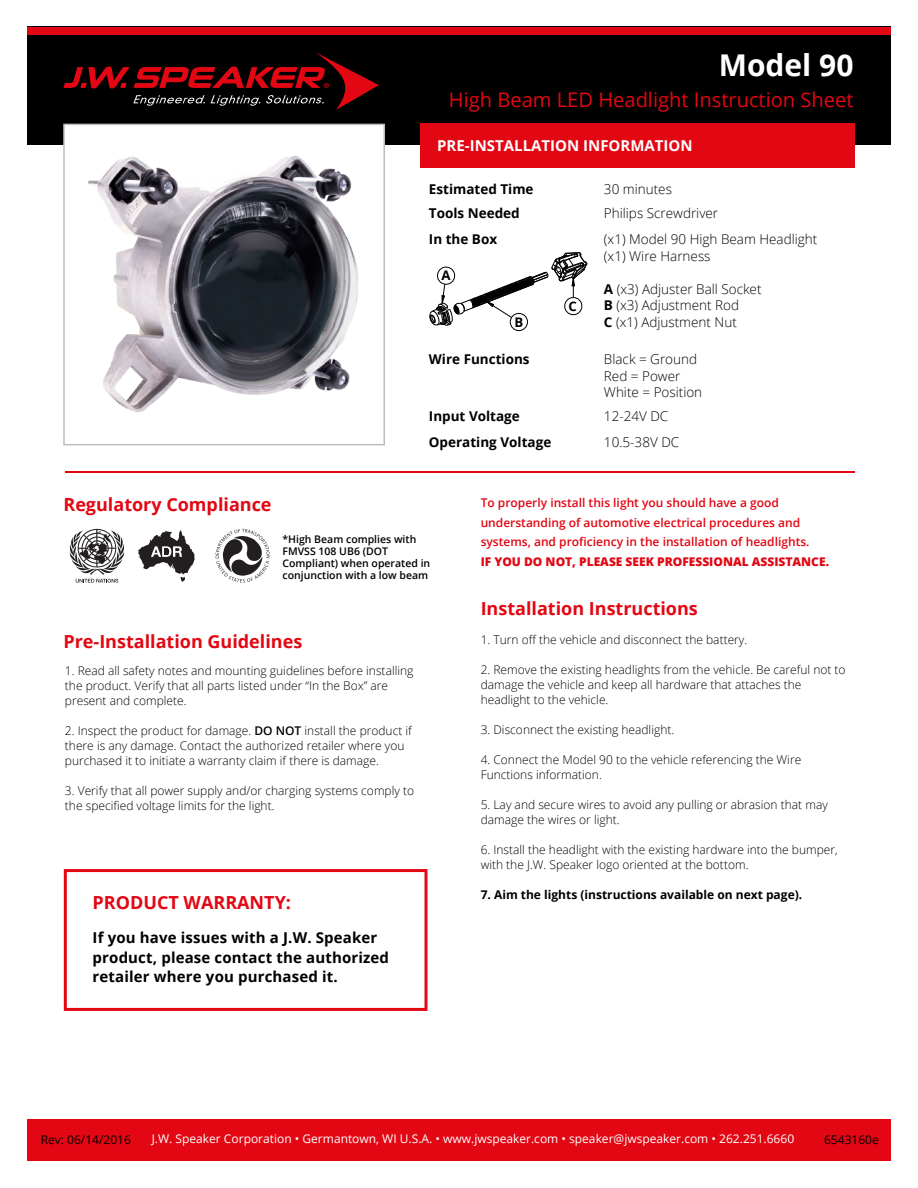
<style>
.page{position:relative;width:918px;height:1188px;background:#fff}
.page>*{position:absolute;margin:0;border:0;box-sizing:border-box;transform-origin:0 0}
.t1{font:700 30px "Open Sans";color:#fff}
.t2{font:20.1px "Open Sans";color:#e30613}
.t3{font:700 18px "Open Sans";color:#e30613}
.t4{font:700 15px/19.5px "Open Sans";letter-spacing:.01em;color:#000}
.t5{font:700 15px "Open Sans";color:#fff}
.t6{font:300 13.5px/16.5px "Open Sans";color:#000}
.t7{font:700 13.5px/26.1px "Open Sans";color:#000}
.t8{font:700 13.2px "Open Sans";color:#000}
.t9{font:300 12px/15px "Open Sans";color:#000}
.t10{font:600 12px/19.5px "Open Sans";color:#e30613}
.t11{font:12px "Open Sans";color:#fff}
.t12{font:700 12px "Open Sans";color:#000}
.t13{font:800 12px "Open Sans";color:#e30613}
.t14{font:12px "Open Sans";color:#000}
.t15{font:600 10.5px/12px "Open Sans";color:#000}
.s1{font-weight:700}
.s2{font-weight:600}
</style>
<div class="page">
<svg style="left:64px;top:869px;width:364px;height:142px"></svg>
<div style="left:27px;top:27px;width:864px;height:118px;background:#000"></div>
<div style="left:27px;top:27px;width:864px;height:8px;background:#e30613"></div>
<svg style="left:64px;top:52px;width:315px;height:58px"></svg>
<hr style="left:65px;top:471px;width:789px;height:2px;background:#e30613">
<svg style="left:70px;top:529px;width:54px;height:54px"></svg>
<svg style="left:138px;top:530px;width:57px;height:52px"></svg>
<svg style="left:216px;top:529px;width:54px;height:54px"></svg>
<div style="left:27px;top:1120px;width:864px;height:41px;background:#e30613"></div>
<img style="left:63px;top:124px;width:321px;height:321px">
<div style="left:510px;top:313px;width:18px;height:18px;border:1px solid #000;border-radius:50%"></div>
<svg style="left:429px;top:252px;width:159px;height:74px"></svg>
<div style="left:420px;top:124px;width:434px;height:44px;background:#e30613"></div>
<h1 class="t1" style="left:719px;top:44px;width:136px">Model 90</h1>
<h2 class="t2" style="left:449px;top:86px;width:406px">High Beam LED Headlight Instruction Sheet</h2>
<p class="t5" style="left:437px;top:135px;width:257px">PRE-INSTALLATION INFORMATION</p>
<p class="t7" style="left:429px;top:176px;width:106px">Estimated Time</p>
<p class="t6" style="left:604px;top:180px;width:70px">30 minutes</p>
<p class="t7" style="left:429px;top:200px;width:92px">Tools Needed</p>
<p class="t6" style="left:604px;top:204px;width:116px">Philips Screwdriver</p>
<p class="t7" style="left:429px;top:226px;width:70px">In the Box</p>
<p class="t6" style="left:604px;top:231px;width:215px">(x1) Model 90 High Beam Headlight (x1) Wire Harness</p>
<p class="t6" style="left:604px;top:280px;width:159px"><span class="s1">A</span> (x3) Adjuster Ball Socket<br><span class="s1">B</span> (x3) Adjustment Rod<br><span class="s1">C</span> (x1) Adjustment Nut</p>
<p class="t8" style="left:441px;top:266px;width:11px">A</p>
<p class="t8" style="left:569px;top:297px;width:10px">C</p>
<p class="t8" style="left:515px;top:313px;width:10px">B</p>
<p class="t7" style="left:429px;top:346px;width:102px">Wire Functions</p>
<p class="t6" style="left:604px;top:351px;width:100px">Black = Ground<br>Red = Power<br>White = Position</p>
<p class="t7" style="left:429px;top:403px;width:124px">Input Voltage<br>Operating Voltage</p>
<p class="t6" style="left:604px;top:403px;width:77px;line-height:26.1px">12-24V DC<br>10.5-38V DC</p>
<h3 class="t3" style="left:63px;top:491px;width:210px">Regulatory Compliance</h3>
<p class="t15" style="left:283px;top:533px;width:149px">*High Beam complies with<br>FMVSS 108 UB6 (DOT<br>Compliant) when operated in conjunction with a low beam</p>
<p class="t10" style="left:481px;top:493px;width:330px">To properly install this light you should have a good understanding of automotive electrical procedures and systems, and proficiency in the installation of headlights.</p>
<p class="t13" style="left:481px;top:552px;width:350px">IF YOU DO NOT, PLEASE SEEK PROFESSIONAL ASSISTANCE.</p>
<h3 class="t3" style="left:481px;top:596px;width:219px">Installation Instructions</h3>
<h3 class="t3" style="left:63px;top:629px;width:240px">Pre-Installation Guidelines</h3>
<p class="t9" style="left:65px;top:663px;width:350px">1. Read all safety notes and mounting guidelines before installing the product. Verify that all parts listed under “In the Box” are present and complete.</p>
<p class="t9" style="left:65px;top:723px;width:348px">2. Inspect the product for damage. <span class="s2">DO NOT</span> install the product if there is any damage. Contact the authorized retailer where you purchased it to initiate a warranty claim if there is damage.</p>
<p class="t9" style="left:65px;top:783px;width:351px">3. Verify that all power supply and/or charging systems comply to the specified voltage limits for the light.</p>
<h3 class="t3" style="left:93px;top:890px;width:200px">PRODUCT WARRANTY:</h3>
<p class="t4" style="left:93px;top:928px;width:298px">If you have issues with a J.W. Speaker product, please contact the authorized retailer where you purchased it.</p>
<p class="t9" style="left:481px;top:632px;width:268px">1. Turn off the vehicle and disconnect the battery.</p>
<p class="t9" style="left:481px;top:662px;width:367px">2. Remove the existing headlights from the vehicle. Be careful not to damage the vehicle and keep all hardware that attaches the headlight to the vehicle.</p>
<p class="t9" style="left:481px;top:722px;width:195px">3. Disconnect the existing headlight.</p>
<p class="t9" style="left:481px;top:752px;width:322px">4. Connect the Model 90 to the vehicle referencing the Wire<br>Functions information.</p>
<p class="t9" style="left:481px;top:797px;width:349px">5. Lay and secure wires to avoid any pulling or abrasion that may damage the wires or light.</p>
<p class="t9" style="left:481px;top:842px;width:359px">6. Install the headlight with the existing hardware into the bumper, with the J.W. Speaker logo oriented at the bottom.</p>
<p class="t12" style="left:481px;top:886px;width:323px">7. Aim the lights (instructions available on next page).</p>
<p class="t14" style="left:41px;top:1131px;width:92px">Rev: 06/14/2016</p>
<p class="t11" style="left:152px;top:1131px;width:644px">J.W. Speaker Corporation • Germantown, WI U.S.A. • www.jwspeaker.com • speaker@jwspeaker.com • 262.251.6660</p>
<p class="t14" style="left:824px;top:1131px;width:56px">6543160e</p>
</div>
